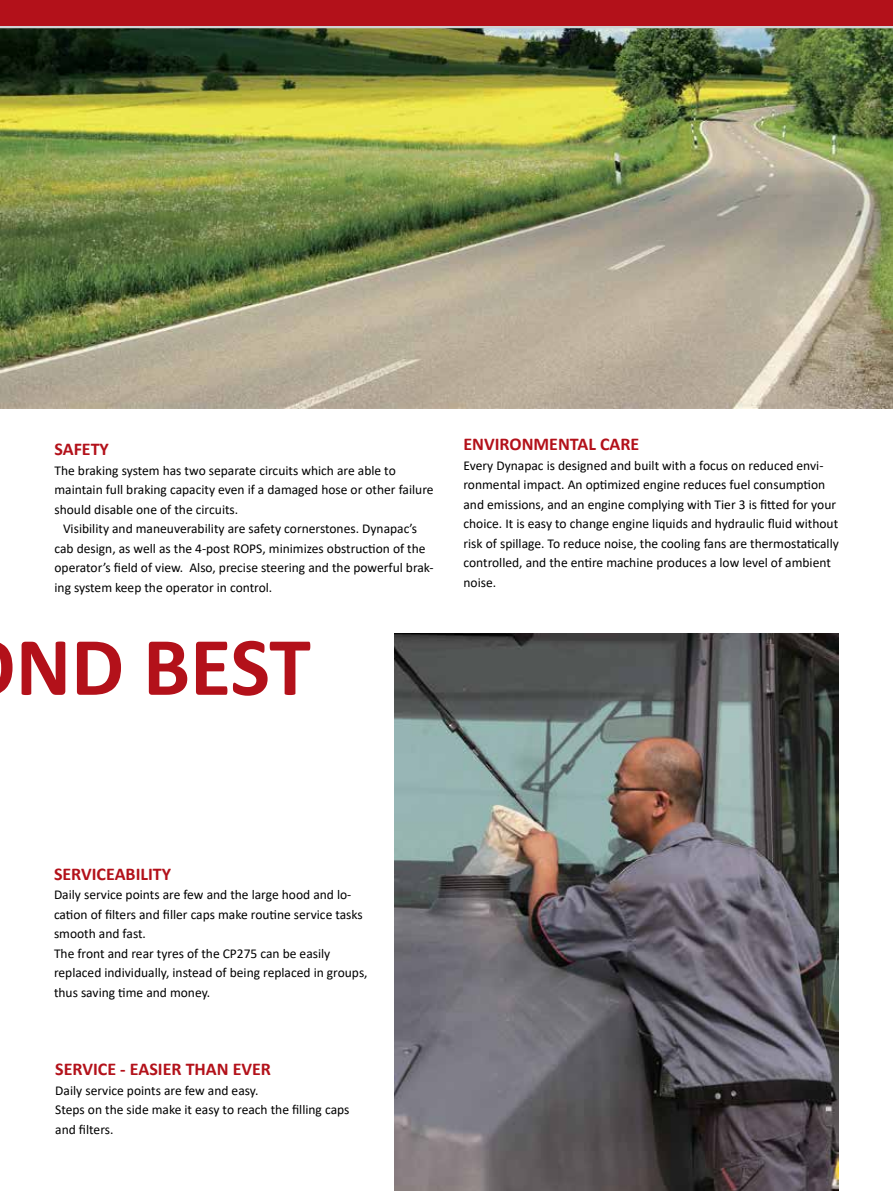
<style>
.page{position:relative;width:893px;height:1191px;background:#fff}
.page>*{position:absolute;margin:0;border:0;box-sizing:border-box;transform-origin:0 0}
.t1{font:700 84px "Calibri";letter-spacing:-.005em;color:#b3111a}
.t2{font:700 18px "Calibri";color:#b3111a}
.t3{font:13.5px/19.5px "Calibri";color:#000}
</style>
<div class="page">
<img style="left:0;top:28px;width:893px;height:380px">
<img style="left:394px;top:634px;width:445px;height:557px">
<hr style="left:0;top:25px;width:893px;height:3px;background:#d1d3d4">
<div style="left:0;top:0;width:893px;height:26px;background:#b3111a"></div>
<h2 class="t2" style="left:54px;top:436px;width:56px">SAFETY</h2>
<p class="t3" style="left:54px;top:460px;width:381px">The braking system has two separate circuits which are able to maintain full braking capacity even if a damaged hose or other failure should disable one of the circuits.</p>
<p class="t3" style="left:54px;top:518px;width:381px;text-indent:9px">Visibility and maneuverability are safety cornerstones. Dynapac’s cab design, as well as the 4-post ROPS, minimizes obstruction of the operator’s field of view. Also, precise steering and the powerful brak&shy;ing system keep the operator in control.</p>
<h1 class="t1" style="left:16px;top:607px;width:296px">ND BEST</h1>
<h2 class="t2" style="left:463px;top:431px;width:177px">ENVIRONMENTAL CARE</h2>
<p class="t3" style="left:463px;top:455px;width:377px">Every Dynapac is designed and built with a focus on reduced envi&shy;ronmental impact. An optimized engine reduces fuel consumption and emissions, and an engine complying with Tier 3 is fitted for your choice. It is easy to change engine liquids and hydraulic fluid without risk of spillage. To reduce noise, the cooling fans are thermostatically controlled, and the entire machine produces a low level of ambient noise.</p>
<h2 class="t2" style="left:54px;top:861px;width:119px">SERVICEABILITY</h2>
<p class="t3" style="left:54px;top:885px;width:315px">Daily service points are few and the large hood and lo&shy;cation of filters and filler caps make routine service tasks smooth and fast.<br>The front and rear tyres of the CP275 can be easily replaced individually, instead of being replaced in groups, thus saving time and money.</p>
<h2 class="t2" style="left:55px;top:1056px;width:217px">SERVICE - EASIER THAN EVER</h2>
<p class="t3" style="left:55px;top:1080px;width:296px">Daily service points are few and easy.<br>Steps on the side make it easy to reach the filling caps and filters.</p>
</div>
